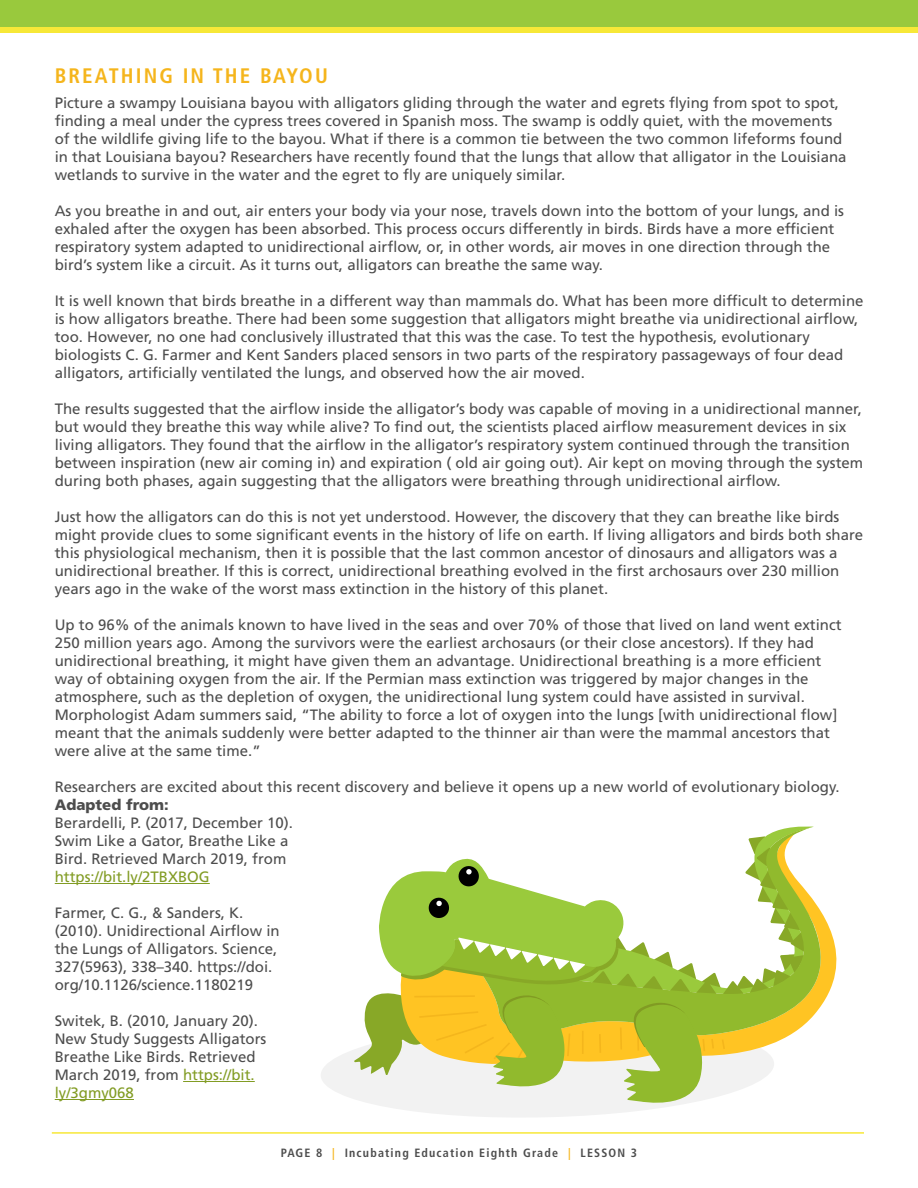
<style>
.page{position:relative;width:918px;height:1188px;background:#fff}
.page>*{position:absolute;margin:0;border:0;box-sizing:border-box;transform-origin:0 0}
.t1{font:700 condensed 21px "Frutiger LT Std";letter-spacing:.1em;color:#f5b51c}
.Body_Copy{font:15px/18px "Frutiger LT Std";color:#4d4d4d}
.Body_Copy-2{font:900 15px "Frutiger LT Std";color:#4d4d4d}
.t2{font:700 condensed 12px "Frutiger LT Std";letter-spacing:.1em;color:#4d4d4d}
.s1{color:#829c24}
.s2{color:#f5b51c}
</style>
<div class="page">
<div style="left:0;top:0;width:918px;height:27px;background:#99c93d"></div>
<div style="left:0;top:27px;width:918px;height:5px;background:#f7e838"></div>
<hr style="left:52px;top:1132px;width:812px;height:2px;background:#f7e838">
<hr style="left:55px;top:883px;width:155px;height:1px;background:#829c24">
<hr style="left:183px;top:1081px;width:72px;height:1px;background:#829c24">
<hr style="left:55px;top:1099px;width:79px;height:1px;background:#829c24">
<svg style="left:321px;top:1050px;width:310px;height:67px;fill:#f2f2f2"></svg>
<svg style="left:825px;top:919px;width:12px;height:81px"></svg>
<svg style="left:766px;top:827px;width:59px;height:197px"></svg>
<svg style="left:354px;top:836px;width:451px;height:275px"></svg>
<h2 class="t1" style="left:55px;top:64px;width:275px">BREATHING IN THE BAYOU</h2>
<p class="Body_Copy" style="left:55px;top:94px;width:793px">Picture a swampy Louisiana bayou with alligators gliding through the water and egrets flying from spot to spot, finding a meal under the cypress trees covered in Spanish moss. The swamp is oddly quiet, with the movements of the wildlife giving life to the bayou. What if there is a common tie between the two common lifeforms found in that Louisiana bayou? Researchers have recently found that the lungs that allow that alligator in the Louisiana wetlands to survive in the water and the egret to fly are uniquely similar.</p>
<p class="Body_Copy" style="left:55px;top:202px;width:791px">As you breathe in and out, air enters your body via your nose, travels down into the bottom of your lungs, and is exhaled after the oxygen has been absorbed. This process occurs differently in birds. Birds have a more efficient respiratory system adapted to unidirectional airflow, or, in other words, air moves in one direction through the bird’s system like a circuit. As it turns out, alligators can breathe the same way.</p>
<p class="Body_Copy" style="left:55px;top:292px;width:810px">It is well known that birds breathe in a different way than mammals do. What has been more difficult to determine is how alligators breathe. There had been some suggestion that alligators might breathe via unidirectional airflow, too. However, no one had conclusively illustrated that this was the case. To test the hypothesis, evolutionary biologists C. G. Farmer and Kent Sanders placed sensors in two parts of the respiratory passageways of four dead alligators, artificially ventilated the lungs, and observed how the air moved.</p>
<p class="Body_Copy" style="left:55px;top:400px;width:810px">The results suggested that the airflow inside the alligator’s body was capable of moving in a unidirectional manner, but would they breathe this way while alive? To find out, the scientists placed airflow measurement devices in six living alligators. They found that the airflow in the alligator’s respiratory system continued through the transition between inspiration (new air coming in) and expiration ( old air going out). Air kept on moving through the system during both phases, again suggesting that the alligators were breathing through unidirectional airflow.</p>
<p class="Body_Copy" style="left:55px;top:508px;width:810px">Just how the alligators can do this is not yet understood. However, the discovery that they can breathe like birds might provide clues to some significant events in the history of life on earth. If living alligators and birds both share this physiological mechanism, then it is possible that the last common ancestor of dinosaurs and alligators was a unidirectional breather. If this is correct, unidirectional breathing evolved in the first archosaurs over 230 million years ago in the wake of the worst mass extinction in the history of this planet.</p>
<p class="Body_Copy" style="left:55px;top:616px;width:788px">Up to 96% of the animals known to have lived in the seas and over 70% of those that lived on land went extinct 250 million years ago. Among the survivors were the earliest archosaurs (or their close ancestors). If they had unidirectional breathing, it might have given them an advantage. Unidirectional breathing is a more efficient way of obtaining oxygen from the air. If the Permian mass extinction was triggered by major changes in the atmosphere, such as the depletion of oxygen, the unidirectional lung system could have assisted in survival.<br>Morphologist Adam summers said, “The ability to force a lot of oxygen into the lungs [with unidirectional flow] meant that the animals suddenly were better adapted to the thinner air than were the mammal ancestors that were alive at the same time.”</p>
<p class="Body_Copy" style="left:55px;top:778px;width:786px">Researchers are excited about this recent discovery and believe it opens up a new world of evolutionary biology.</p>
<p class="Body_Copy-2" style="left:55px;top:796px;width:115px">Adapted from:</p>
<p class="Body_Copy" style="left:55px;top:814px;width:240px">Berardelli, P. (2017, December 10).<br>Swim Like a Gator, Breathe Like a<br>Bird. Retrieved March 2019, from <span class="s1">https://bit.ly/2TBXBOG</span></p>
<p class="Body_Copy" style="left:55px;top:904px;width:227px">Farmer, C. G., &amp; Sanders, K. (2010). Unidirectional Airflow in the Lungs of Alligators. Science,<br>327(5963), 338–340. https://doi. org/10.1126/science.1180219</p>
<p class="Body_Copy" style="left:55px;top:1012px;width:213px">Switek, B. (2010, January 20).<br>New Study Suggests Alligators<br>Breathe Like Birds. Retrieved<br>March 2019, from <span class="s1">https://bit. ly/3gmy068</span></p>
<p class="t2" style="left:281px;top:1145px;width:358px">PAGE 8 <span class="s2">|</span> Incubating Education Eighth Grade <span class="s2">|</span> LESSON 3</p>
</div>
